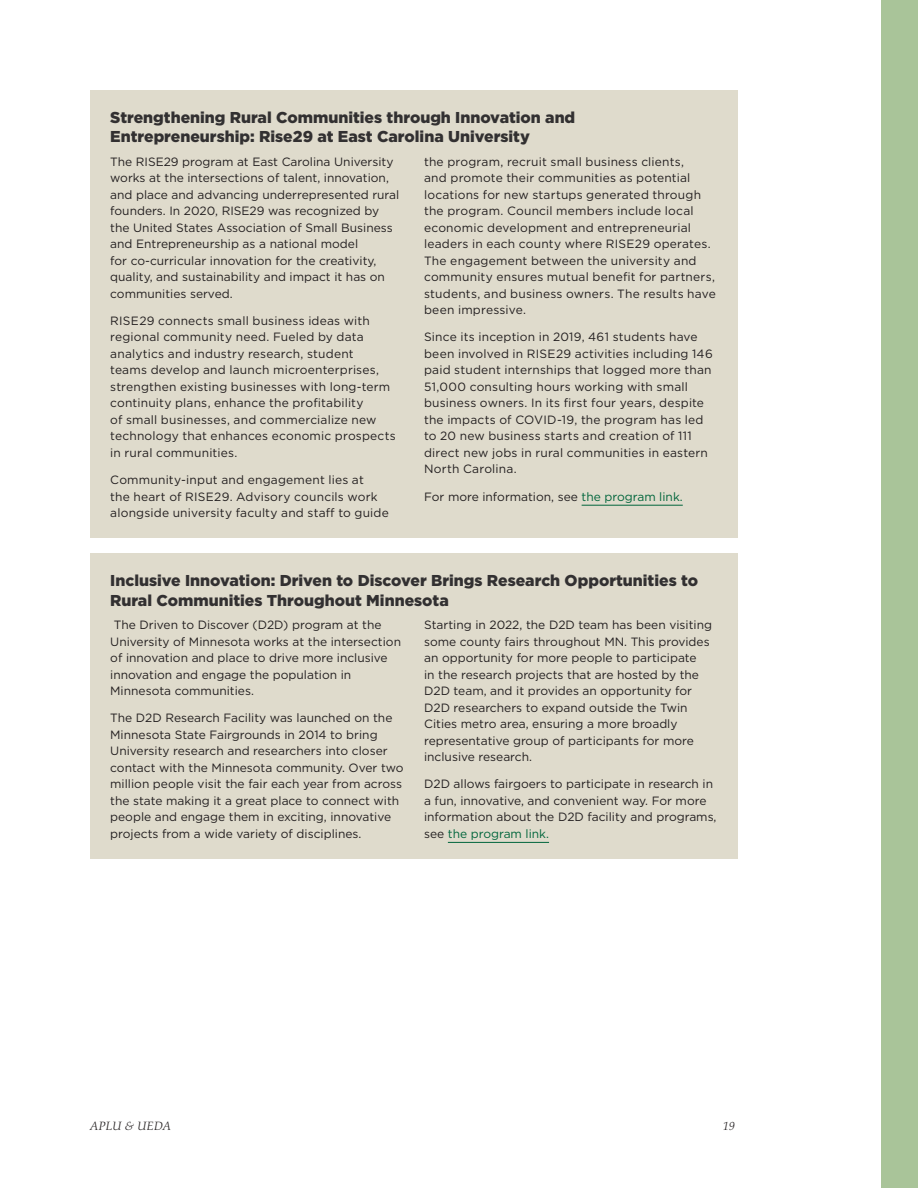
<style>
.page{position:relative;width:918px;height:1188px;background:#fff}
.page>*{position:absolute;margin:0;border:0;box-sizing:border-box;transform-origin:0 0}
.t1{font:900 15.75px/19.5px "Gotham";color:#323031}
.t2{font:12px/16.5px "Gotham";color:#231f20}
.t3{font:italic 300 12px "Palatino LT Std";letter-spacing:.02em;color:#231f20}
.s1{color:#00653b}
</style>
<div class="page">
<div style="left:881px;top:0;width:37px;height:1188px;background:#a9c499"></div>
<div style="left:90px;top:90px;width:648px;height:448px;background:#dfdbcc"></div>
<hr style="left:582px;top:505px;width:101px;height:1px;background:#00653b">
<div style="left:90px;top:554px;width:648px;height:305px;background:#dfdbcc"></div>
<hr style="left:448px;top:842px;width:101px;height:1px;background:#00653b">
<h1 class="t1" style="left:110px;top:107px;width:467px">Strengthening Rural Communities through Innovation and<br>Entrepreneurship: Rise29 at East Carolina University</h1>
<p class="t2" style="left:110px;top:153px;width:291px">The RISE29 program at East Carolina University works at the intersections of talent, innovation, and place and advancing underrepresented rural founders. In 2020, RISE29 was recognized by the United States Association of Small Business and Entrepreneurship as a national model<br>for co-curricular innovation for the creativity, quality, and sustainability and impact it has on communities served.</p>
<p class="t2" style="left:110px;top:312px;width:287px">RISE29 connects small business ideas with regional community need. Fueled by data analytics and industry research, student<br>teams develop and launch microenterprises, strengthen existing businesses with long-term continuity plans, enhance the profitability<br>of small businesses, and commercialize new technology that enhances economic prospects in rural communities.</p>
<p class="t2" style="left:110px;top:471px;width:280px">Community-input and engagement lies at<br>the heart of RISE29. Advisory councils work alongside university faculty and staff to guide</p>
<p class="t2" style="left:424px;top:153px;width:293px">the program, recruit small business clients,<br>and promote their communities as potential locations for new startups generated through the program. Council members include local economic development and entrepreneurial leaders in each county where RISE29 operates.<br>The engagement between the university and community ensures mutual benefit for partners, students, and business owners. The results have been impressive.</p>
<p class="t2" style="left:424px;top:329px;width:290px">Since its inception in 2019, 461 students have been involved in RISE29 activities including 146 paid student internships that logged more than 51,000 consulting hours working with small business owners. In its first four years, despite the impacts of COVID-19, the program has led to 20 new business starts and creation of 111 direct new jobs in rural communities in eastern North Carolina.</p>
<p class="t2" style="left:424px;top:488px;width:260px">For more information, see <span class="s1">the program link.</span></p>
<h1 class="t1" style="left:110px;top:571px;width:589px">Inclusive Innovation: Driven to Discover Brings Research Opportunities to<br>Rural Communities Throughout Minnesota</h1>
<p class="t2" style="left:110px;top:616px;width:292px;text-indent:4px">The Driven to Discover (D2D) program at the University of Minnesota works at the intersection of innovation and place to drive more inclusive innovation and engage the population in Minnesota communities.</p>
<p class="t2" style="left:110px;top:710px;width:295px">The D2D Research Facility was launched on the Minnesota State Fairgrounds in 2014 to bring University research and researchers into closer contact with the Minnesota community. Over two million people visit the fair each year from across the state making it a great place to connect with people and engage them in exciting, innovative projects from a wide variety of disciplines.</p>
<p class="t2" style="left:424px;top:616px;width:289px">Starting in 2022, the D2D team has been visiting some county fairs throughout MN. This provides an opportunity for more people to participate<br>in the research projects that are hosted by the D2D team, and it provides an opportunity for D2D researchers to expand outside the Twin Cities metro area, ensuring a more broadly representative group of participants for more inclusive research.</p>
<p class="t2" style="left:424px;top:776px;width:294px">D2D allows fairgoers to participate in research in a fun, innovative, and convenient way. For more information about the D2D facility and programs, see <span class="s1">the program link.</span></p>
<p class="t3" style="left:90px;top:1119px;width:82px">APLU &amp; UEDA</p>
<p class="t3" style="left:723px;top:1119px;width:14px">19</p>
</div>
